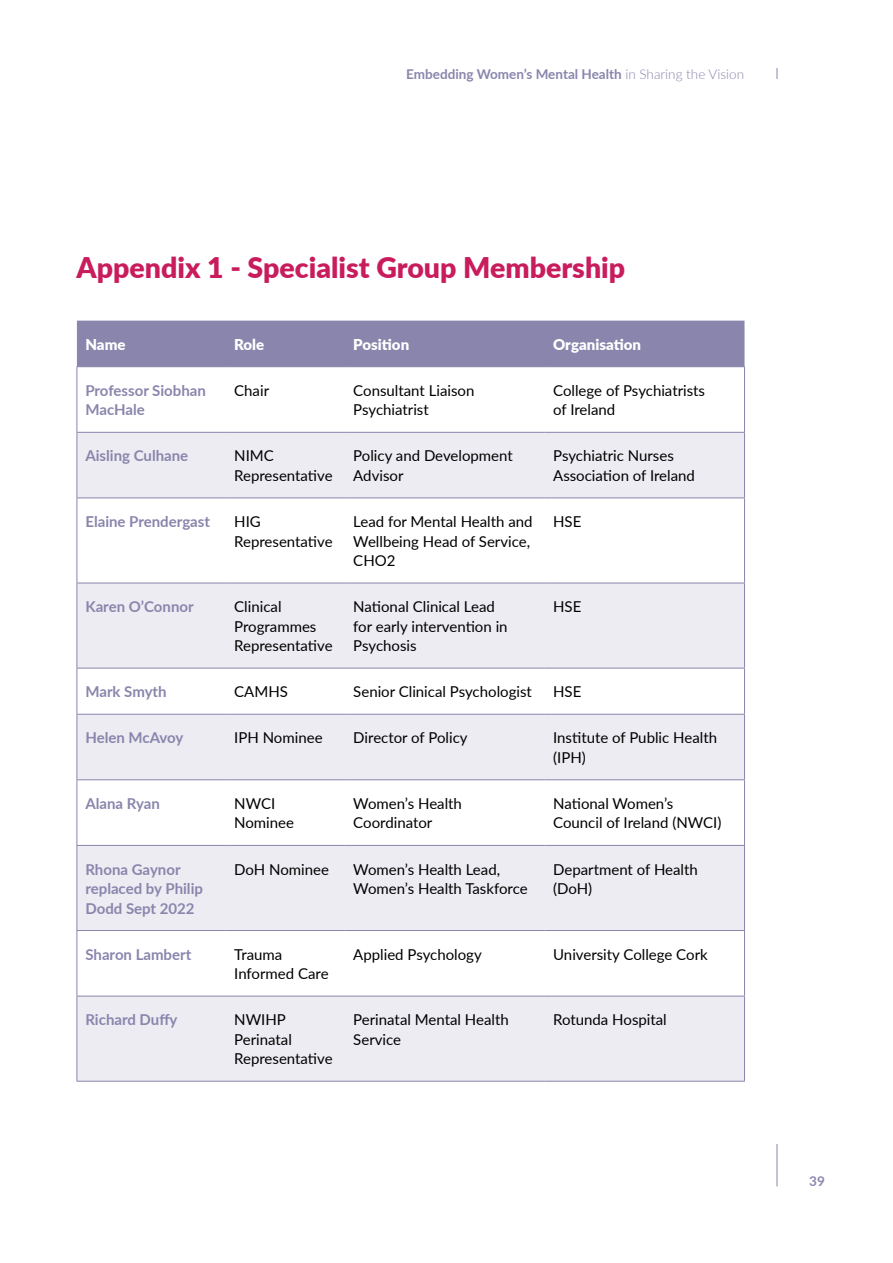
<style>
.page{position:relative;width:893px;height:1263px;background:#fff}
.page>*{position:absolute;margin:0;border:0;box-sizing:border-box;transform-origin:0 0}
.t1{font:900 28.5px "Lato";color:#c81c5c}
.t2{font:15px/19.5px "Lato";color:#000}
.t3{font:700 15px/19.5px "Lato";color:#8985ac}
.t4{font:900 15px "Lato";color:#fff}
.t5{font:700 13.5px "Lato";color:#8985ac}
.s1{font-weight:300}
</style>
<div class="page">
<div style="left:77px;top:321px;width:667px;height:45px;background:#8985ac"></div>
<svg style="left:78px;top:433px;width:666px;height:648px;fill:#edecf3"></svg>
<hr style="left:77px;top:1081px;width:149px;height:1px;background:#8985ac">
<hr style="left:226px;top:1081px;width:119px;height:1px;background:#8985ac">
<hr style="left:345px;top:1081px;width:200px;height:1px;background:#8985ac">
<hr style="left:545px;top:1081px;width:200px;height:1px;background:#8985ac">
<hr style="left:77px;top:366px;width:149px;height:1px;background:#8985ac">
<hr style="left:77px;top:367px;width:1px;height:65px;background:#8985ac">
<hr style="left:226px;top:366px;width:119px;height:1px;background:#8985ac">
<hr style="left:345px;top:366px;width:200px;height:1px;background:#8985ac">
<hr style="left:545px;top:366px;width:200px;height:1px;background:#8985ac">
<hr style="left:744px;top:367px;width:1px;height:65px;background:#8985ac">
<hr style="left:77px;top:433px;width:1px;height:64px;background:#8985ac">
<hr style="left:744px;top:433px;width:1px;height:64px;background:#8985ac">
<hr style="left:77px;top:498px;width:1px;height:85px;background:#8985ac">
<hr style="left:744px;top:498px;width:1px;height:85px;background:#8985ac">
<hr style="left:77px;top:583px;width:1px;height:85px;background:#8985ac">
<hr style="left:744px;top:583px;width:1px;height:85px;background:#8985ac">
<hr style="left:77px;top:668px;width:1px;height:46px;background:#8985ac">
<hr style="left:744px;top:668px;width:1px;height:46px;background:#8985ac">
<hr style="left:77px;top:714px;width:1px;height:65px;background:#8985ac">
<hr style="left:744px;top:714px;width:1px;height:65px;background:#8985ac">
<hr style="left:77px;top:780px;width:1px;height:65px;background:#8985ac">
<hr style="left:744px;top:780px;width:1px;height:65px;background:#8985ac">
<hr style="left:77px;top:846px;width:1px;height:84px;background:#8985ac">
<hr style="left:744px;top:846px;width:1px;height:84px;background:#8985ac">
<hr style="left:77px;top:931px;width:1px;height:65px;background:#8985ac">
<hr style="left:744px;top:931px;width:1px;height:65px;background:#8985ac">
<hr style="left:77px;top:996px;width:1px;height:85px;background:#8985ac">
<hr style="left:744px;top:996px;width:1px;height:85px;background:#8985ac">
<hr style="left:77px;top:432px;width:149px;height:1px;background:#8985ac">
<hr style="left:226px;top:432px;width:119px;height:1px;background:#8985ac">
<hr style="left:345px;top:432px;width:200px;height:1px;background:#8985ac">
<hr style="left:545px;top:432px;width:200px;height:1px;background:#8985ac">
<hr style="left:77px;top:497px;width:149px;height:1px;background:#8985ac">
<hr style="left:226px;top:497px;width:119px;height:1px;background:#8985ac">
<hr style="left:345px;top:497px;width:200px;height:1px;background:#8985ac">
<hr style="left:545px;top:497px;width:200px;height:1px;background:#8985ac">
<hr style="left:77px;top:583px;width:149px;height:1px;background:#8985ac">
<hr style="left:226px;top:583px;width:119px;height:1px;background:#8985ac">
<hr style="left:345px;top:583px;width:200px;height:1px;background:#8985ac">
<hr style="left:545px;top:583px;width:200px;height:1px;background:#8985ac">
<hr style="left:77px;top:668px;width:149px;height:1px;background:#8985ac">
<hr style="left:226px;top:668px;width:119px;height:1px;background:#8985ac">
<hr style="left:345px;top:668px;width:200px;height:1px;background:#8985ac">
<hr style="left:545px;top:668px;width:200px;height:1px;background:#8985ac">
<hr style="left:77px;top:714px;width:149px;height:1px;background:#8985ac">
<hr style="left:226px;top:714px;width:119px;height:1px;background:#8985ac">
<hr style="left:345px;top:714px;width:200px;height:1px;background:#8985ac">
<hr style="left:545px;top:714px;width:200px;height:1px;background:#8985ac">
<hr style="left:77px;top:779px;width:149px;height:1px;background:#8985ac">
<hr style="left:226px;top:779px;width:119px;height:1px;background:#8985ac">
<hr style="left:345px;top:779px;width:200px;height:1px;background:#8985ac">
<hr style="left:545px;top:779px;width:200px;height:1px;background:#8985ac">
<hr style="left:77px;top:845px;width:149px;height:1px;background:#8985ac">
<hr style="left:226px;top:845px;width:119px;height:1px;background:#8985ac">
<hr style="left:345px;top:845px;width:200px;height:1px;background:#8985ac">
<hr style="left:545px;top:845px;width:200px;height:1px;background:#8985ac">
<hr style="left:77px;top:930px;width:149px;height:1px;background:#8985ac">
<hr style="left:226px;top:930px;width:119px;height:1px;background:#8985ac">
<hr style="left:345px;top:930px;width:200px;height:1px;background:#8985ac">
<hr style="left:545px;top:930px;width:200px;height:1px;background:#8985ac">
<hr style="left:77px;top:996px;width:149px;height:1px;background:#8985ac">
<hr style="left:226px;top:996px;width:119px;height:1px;background:#8985ac">
<hr style="left:345px;top:996px;width:200px;height:1px;background:#8985ac">
<hr style="left:545px;top:996px;width:200px;height:1px;background:#8985ac">
<hr style="left:234px;top:550px;width:100px;height:1px;background:#fff">
<hr style="left:234px;top:982px;width:98px;height:1px;background:#fff">
<hr style="left:777px;top:1144px;width:1px;height:42px;background:#8985ac">
<p class="t5" style="left:406px;top:64px;width:339px">Embedding Women’s Mental Health <span class="s1">in Sharing the Vision</span></p>
<h1 class="t1" style="left:77px;top:246px;width:550px">Appendix 1 - Specialist Group Membership</h1>
<p class="t4" style="left:85px;top:333px;width:42px">Name</p>
<p class="t4" style="left:234px;top:333px;width:32px">Role</p>
<p class="t4" style="left:353px;top:333px;width:57px">Position</p>
<p class="t4" style="left:553px;top:333px;width:89px">Organisation</p>
<p class="t3" style="left:85px;top:380px;width:122px">Professor Siobhan<br>MacHale</p>
<p class="t2" style="left:234px;top:380px;width:36px">Chair</p>
<p class="t2" style="left:353px;top:380px;width:123px">Consultant Liaison<br>Psychiatrist</p>
<p class="t2" style="left:553px;top:380px;width:153px">College of Psychiatrists of Ireland</p>
<p class="t3" style="left:85px;top:445px;width:104px">Aisling Culhane</p>
<p class="t2" style="left:234px;top:446px;width:100px">NIMC<br>Representative</p>
<p class="t2" style="left:353px;top:446px;width:161px">Policy and Development<br>Advisor</p>
<p class="t2" style="left:553px;top:446px;width:143px">Psychiatric Nurses<br>Association of Ireland</p>
<p class="t3" style="left:85px;top:511px;width:126px">Elaine Prendergast</p>
<p class="t2" style="left:234px;top:511px;width:100px">HIG<br>Representative</p>
<p class="t2" style="left:353px;top:511px;width:181px">Lead for Mental Health and<br>Wellbeing Head of Service,<br>CHO2</p>
<p class="t2" style="left:553px;top:511px;width:30px">HSE</p>
<p class="t3" style="left:85px;top:596px;width:110px">Karen O’Connor</p>
<p class="t2" style="left:234px;top:596px;width:100px">Clinical<br>Programmes<br>Representative</p>
<p class="t2" style="left:353px;top:596px;width:156px">National Clinical Lead for early intervention in<br>Psychosis</p>
<p class="t2" style="left:553px;top:596px;width:30px">HSE</p>
<p class="t3" style="left:85px;top:681px;width:83px">Mark Smyth</p>
<p class="t2" style="left:234px;top:681px;width:55px">CAMHS</p>
<p class="t2" style="left:353px;top:681px;width:180px">Senior Clinical Psychologist</p>
<p class="t2" style="left:553px;top:681px;width:30px">HSE</p>
<p class="t3" style="left:85px;top:727px;width:100px">Helen McAvoy</p>
<p class="t2" style="left:234px;top:727px;width:90px">IPH Nominee</p>
<p class="t2" style="left:353px;top:727px;width:116px">Director of Policy</p>
<p class="t2" style="left:553px;top:727px;width:165px">Institute of Public Health (IPH)</p>
<p class="t3" style="left:85px;top:793px;width:76px">Alana Ryan</p>
<p class="t2" style="left:234px;top:793px;width:61px">NWCI<br>Nominee</p>
<p class="t2" style="left:353px;top:793px;width:110px">Women’s Health<br>Coordinator</p>
<p class="t2" style="left:553px;top:793px;width:170px">National Women’s<br>Council of Ireland (NWCI)</p>
<p class="t3" style="left:85px;top:859px;width:119px">Rhona Gaynor replaced by Philip<br>Dodd Sept 2022</p>
<p class="t2" style="left:234px;top:859px;width:96px">DoH Nominee</p>
<p class="t2" style="left:353px;top:859px;width:176px">Women’s Health Lead,<br>Women’s Health Taskforce</p>
<p class="t2" style="left:553px;top:859px;width:146px">Department of Health (DoH)</p>
<p class="t3" style="left:85px;top:944px;width:107px">Sharon Lambert</p>
<p class="t2" style="left:234px;top:944px;width:96px">Trauma<br>Informed Care</p>
<p class="t2" style="left:353px;top:944px;width:130px">Applied Psychology</p>
<p class="t2" style="left:553px;top:944px;width:156px">University College Cork</p>
<p class="t3" style="left:85px;top:1009px;width:94px">Richard Duffy</p>
<p class="t2" style="left:234px;top:1009px;width:100px">NWIHP<br>Perinatal<br>Representative</p>
<p class="t2" style="left:353px;top:1009px;width:157px">Perinatal Mental Health<br>Service</p>
<p class="t2" style="left:553px;top:1009px;width:115px">Rotunda Hospital</p>
<p class="t5" style="left:809px;top:1171px;width:17px">39</p>
</div>
